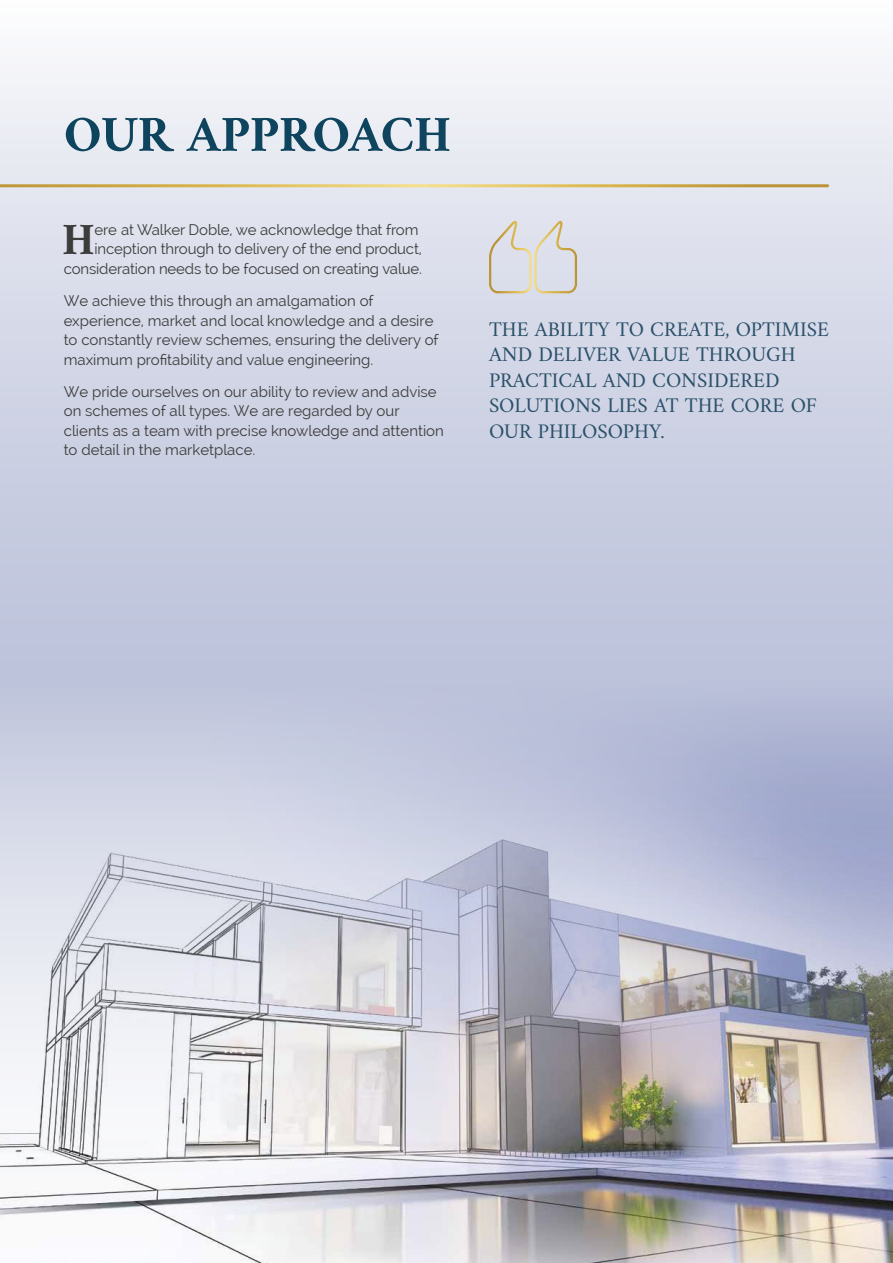
<style>
.page{position:relative;width:893px;height:1263px;background:#fff}
.page>*{position:absolute;margin:0;border:0;box-sizing:border-box;transform-origin:0 0}
.t1{font:700 51px "Amiri";color:#0e445e}
.t2{font:700 45.15px "Amiri";color:#3c3c3b}
.t3{font:21px/25.5px "Amiri";color:#2a5069}
.t4{font:15px/19.5px "Raleway";color:#3c3c3b}
</style>
<div class="page">
<svg style="left:0;top:69px;width:892px;height:604px;background:#d3d7e7"></svg>
<img style="left:0;top:673px;width:892px;height:590px">
<hr style="left:892px;top:0;width:1px;height:1263px;background:#0e445e">
<hr style="left:0;top:184px;width:828px;height:3px;background:#fff">
<svg style="left:488px;top:217px;width:90px;height:77px;background:#dcdad8"></svg>
<h1 class="t1" style="left:64px;top:103px;width:389px">OUR APPROACH</h1>
<p class="t4" style="left:64px;top:220px;width:360px;text-align:right">ere at Walker Doble, we acknowledge that from inception through to delivery of the end product, consideration needs to be focused on creating value.</p>
<p class="t4" style="left:64px;top:291px;width:376px">We achieve this through an amalgamation of experience, market and local knowledge and a desire to constantly review schemes, ensuring the delivery of maximum profitability and value engineering.</p>
<p class="t4" style="left:64px;top:382px;width:382px">We pride ourselves on our ability to review and advise on schemes of all types. We are regarded by our clients as a team with precise knowledge and attention to detail in the marketplace.</p>
<h2 class="t2" style="left:62px;top:212px;width:34px">H</h2>
<h3 class="t3" style="left:489px;top:316px;width:342px">THE ABILITY TO CREATE, OPTIMISE<br>AND DELIVER VALUE THROUGH<br>PRACTICAL AND CONSIDERED<br>SOLUTIONS LIES AT THE CORE OF<br>OUR PHILOSOPHY.</h3>
</div>
